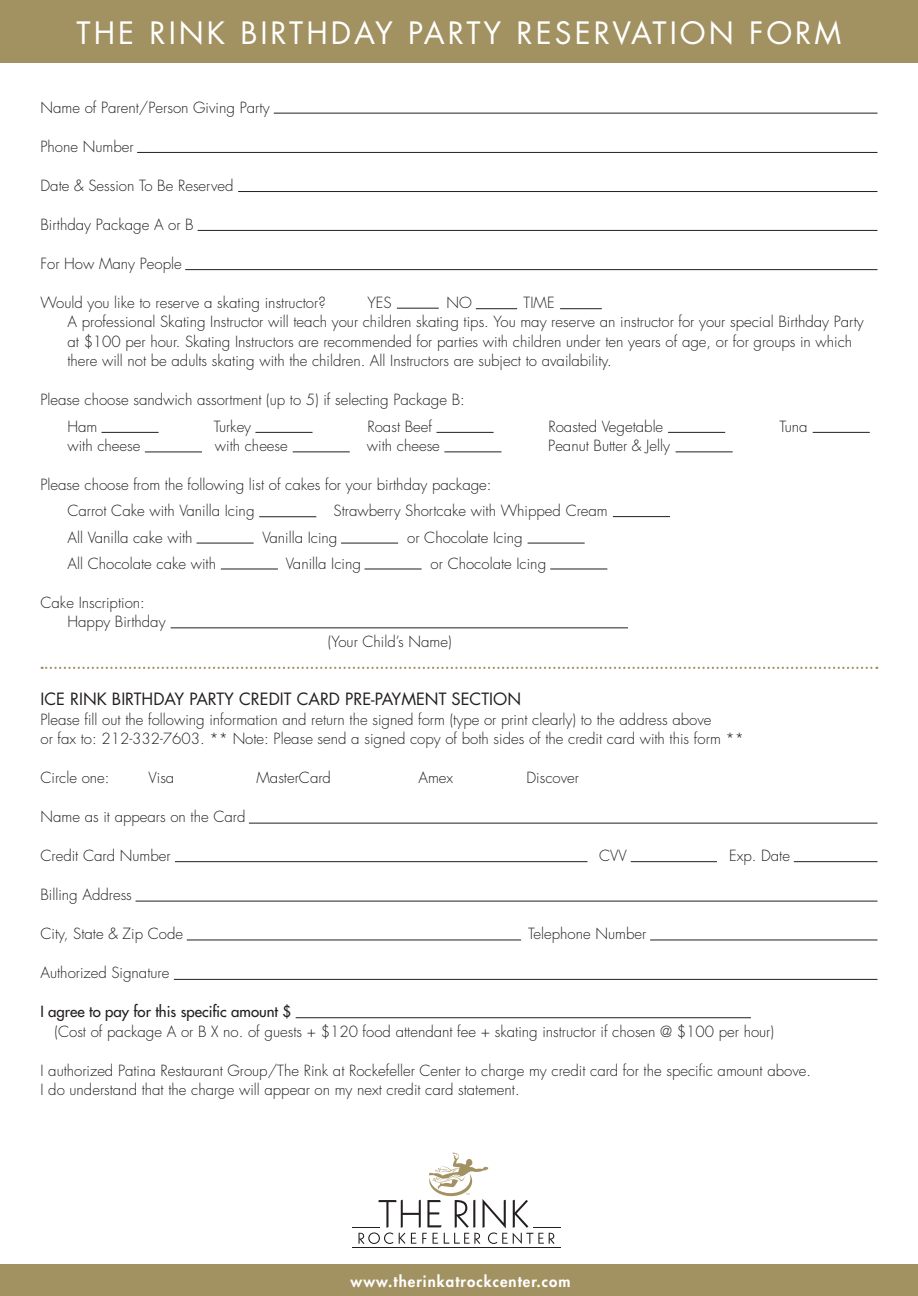
<style>
.page{position:relative;width:918px;height:1296px;background:#fff}
.page>*{position:absolute;margin:0;border:0;box-sizing:border-box;transform-origin:0 0}
.t1{font:30px "Futura Std";letter-spacing:.1em;color:#fff}
.t2{font:16.5px "Futura Std";color:#231f20}
.t3{font:300 15px/19.5px "Futura Std";color:#231f20}
.t4{font:500 15px "Futura Std";color:#231f20}
.t5{font:800 15px "Futura Std";letter-spacing:.07em;color:#fff}
</style>
<div class="page">
<hr style="left:352px;top:1248px;width:209px;height:1px;background:#231f20">
<svg style="left:352px;top:1152px;width:209px;height:92px"></svg>
<div style="left:0;top:0;width:918px;height:63px;background:#a29161"></div>
<div style="left:0;top:1265px;width:918px;height:31px;background:#a29161"></div>
<hr style="left:444px;top:452px;width:58px;height:1px;background:#231f20">
<hr style="left:274px;top:113px;width:604px;height:1px;background:#231f20">
<hr style="left:137px;top:152px;width:741px;height:1px;background:#231f20">
<hr style="left:238px;top:191px;width:639px;height:1px;background:#231f20">
<hr style="left:198px;top:230px;width:679px;height:1px;background:#231f20">
<hr style="left:185px;top:269px;width:692px;height:1px;background:#231f20">
<hr style="left:397px;top:308px;width:42px;height:1px;background:#231f20">
<hr style="left:102px;top:432px;width:57px;height:1px;background:#231f20">
<hr style="left:145px;top:452px;width:57px;height:1px;background:#231f20">
<hr style="left:259px;top:516px;width:57px;height:1px;background:#231f20">
<hr style="left:171px;top:627px;width:457px;height:1px;background:#231f20">
<hr style="left:249px;top:823px;width:629px;height:1px;background:#231f20">
<hr style="left:794px;top:861px;width:84px;height:1px;background:#231f20">
<hr style="left:175px;top:861px;width:413px;height:1px;background:#231f20">
<hr style="left:136px;top:901px;width:742px;height:1px;background:#231f20">
<hr style="left:650px;top:940px;width:228px;height:1px;background:#231f20">
<hr style="left:187px;top:940px;width:334px;height:1px;background:#231f20">
<hr style="left:174px;top:979px;width:703px;height:1px;background:#231f20">
<hr style="left:296px;top:1017px;width:455px;height:1px;background:#231f20">
<svg style="left:42px;top:667px;width:835px;height:2px"></svg>
<hr style="left:255px;top:432px;width:58px;height:1px;background:#231f20">
<hr style="left:436px;top:432px;width:58px;height:1px;background:#231f20">
<hr style="left:668px;top:432px;width:57px;height:1px;background:#231f20">
<hr style="left:813px;top:432px;width:57px;height:1px;background:#231f20">
<hr style="left:476px;top:308px;width:41px;height:1px;background:#231f20">
<hr style="left:560px;top:308px;width:42px;height:1px;background:#231f20">
<hr style="left:631px;top:861px;width:86px;height:1px;background:#231f20">
<hr style="left:293px;top:452px;width:57px;height:1px;background:#231f20">
<hr style="left:676px;top:452px;width:57px;height:1px;background:#231f20">
<hr style="left:613px;top:516px;width:57px;height:1px;background:#231f20">
<hr style="left:197px;top:543px;width:57px;height:1px;background:#231f20">
<hr style="left:341px;top:543px;width:57px;height:1px;background:#231f20">
<hr style="left:528px;top:543px;width:57px;height:1px;background:#231f20">
<hr style="left:221px;top:569px;width:57px;height:1px;background:#231f20">
<hr style="left:364px;top:569px;width:58px;height:1px;background:#231f20">
<hr style="left:550px;top:569px;width:57px;height:1px;background:#231f20">
<p class="t1" style="left:77px;top:14px;width:766px">THE RINK BIRTHDAY PARTY RESERVATION FORM</p>
<p class="t3" style="left:40px;top:98px;width:231px">Name of Parent/Person Giving Party</p>
<p class="t3" style="left:40px;top:137px;width:95px">Phone Number</p>
<p class="t3" style="left:40px;top:176px;width:195px">Date &amp; Session To Be Reserved</p>
<p class="t3" style="left:40px;top:215px;width:155px">Birthday Package A or B</p>
<p class="t3" style="left:40px;top:254px;width:143px">For How Many People</p>
<p class="t3" style="left:40px;top:293px;width:287px">Would you like to reserve a skating instructor?</p>
<p class="t3" style="left:368px;top:293px;width:26px">YES</p>
<p class="t3" style="left:446px;top:293px;width:27px">NO</p>
<p class="t3" style="left:524px;top:293px;width:32px">TIME</p>
<p class="t3" style="left:68px;top:313px;width:798px">A professional Skating Instructor will teach your children skating tips. You may reserve an instructor for your special Birthday Party at $100 per hour. Skating Instructors are recommended for parties with children under ten years of age, or for groups in which there will not be adults skating with the children. All Instructors are subject to availability.</p>
<p class="t3" style="left:40px;top:391px;width:426px">Please choose sandwich assortment (up to 5) if selecting Package B:</p>
<p class="t3" style="left:68px;top:417px;width:32px">Ham</p>
<p class="t3" style="left:214px;top:417px;width:39px">Turkey</p>
<p class="t3" style="left:367px;top:417px;width:66px">Roast Beef</p>
<p class="t3" style="left:548px;top:417px;width:116px">Roasted Vegetable</p>
<p class="t3" style="left:780px;top:417px;width:30px">Tuna</p>
<p class="t3" style="left:68px;top:436px;width:75px">with cheese</p>
<p class="t3" style="left:215px;top:436px;width:75px">with cheese</p>
<p class="t3" style="left:367px;top:436px;width:75px">with cheese</p>
<p class="t3" style="left:548px;top:436px;width:123px">Peanut Butter &amp; Jelly</p>
<p class="t3" style="left:40px;top:475px;width:453px">Please choose from the following list of cakes for your birthday package:</p>
<p class="t3" style="left:68px;top:502px;width:189px">Carrot Cake with Vanilla Icing</p>
<p class="t3" style="left:334px;top:502px;width:276px">Strawberry Shortcake with Whipped Cream</p>
<p class="t3" style="left:68px;top:528px;width:127px">All Vanilla cake with</p>
<p class="t3" style="left:262px;top:528px;width:77px">Vanilla Icing</p>
<p class="t3" style="left:407px;top:528px;width:117px">or Chocolate Icing</p>
<p class="t3" style="left:68px;top:554px;width:150px">All Chocolate cake with</p>
<p class="t3" style="left:286px;top:554px;width:77px">Vanilla Icing</p>
<p class="t3" style="left:431px;top:554px;width:117px">or Chocolate Icing</p>
<p class="t3" style="left:40px;top:593px;width:106px">Cake Inscription:</p>
<p class="t3" style="left:68px;top:613px;width:100px">Happy Birthday</p>
<p class="t3" style="left:328px;top:632px;width:125px">(Your Child’s Name)</p>
<p class="t2" style="left:40px;top:689px;width:482px">ICE RINK BIRTHDAY PARTY CREDIT CARD PRE-PAYMENT SECTION</p>
<p class="t3" style="left:40px;top:710px;width:673px">Please fill out the following information and return the signed form (type or print clearly) to the address above</p>
<p class="t3" style="left:40px;top:730px;width:705px">or fax to: 212-332-7603. ** Note: Please send a signed copy of both sides of the credit card with this form **</p>
<p class="t3" style="left:40px;top:769px;width:71px">Circle one:</p>
<p class="t3" style="left:148px;top:769px;width:27px">Visa</p>
<p class="t3" style="left:256px;top:769px;width:76px">MasterCard</p>
<p class="t3" style="left:418px;top:769px;width:36px">Amex</p>
<p class="t3" style="left:526px;top:769px;width:54px">Discover</p>
<p class="t3" style="left:40px;top:808px;width:206px">Name as it appears on the Card</p>
<p class="t3" style="left:40px;top:847px;width:132px">Credit Card Number</p>
<p class="t3" style="left:599px;top:847px;width:29px">CVV</p>
<p class="t3" style="left:729px;top:847px;width:62px">Exp. Date</p>
<p class="t3" style="left:40px;top:886px;width:93px">Billing Address</p>
<p class="t3" style="left:40px;top:925px;width:144px">City, State &amp; Zip Code</p>
<p class="t3" style="left:528px;top:925px;width:119px">Telephone Number</p>
<p class="t3" style="left:40px;top:964px;width:130px">Authorized Signature</p>
<p class="t4" style="left:40px;top:1002px;width:252px">I agree to pay for this specific amount $</p>
<p class="t3" style="left:54px;top:1022px;width:721px">(Cost of package A or B X no. of guests + $120 food attendant fee + skating instructor if chosen @ $100 per hour)</p>
<p class="t3" style="left:40px;top:1061px;width:772px">I authorized Patina Restaurant Group/The Rink at Rockefeller Center to charge my credit card for the specific amount above.</p>
<p class="t3" style="left:40px;top:1081px;width:481px">I do understand that the charge will appear on my next credit card statement.</p>
<p class="t5" style="left:351px;top:1272px;width:221px">www.therinkatrockcenter.com</p>
</div>
